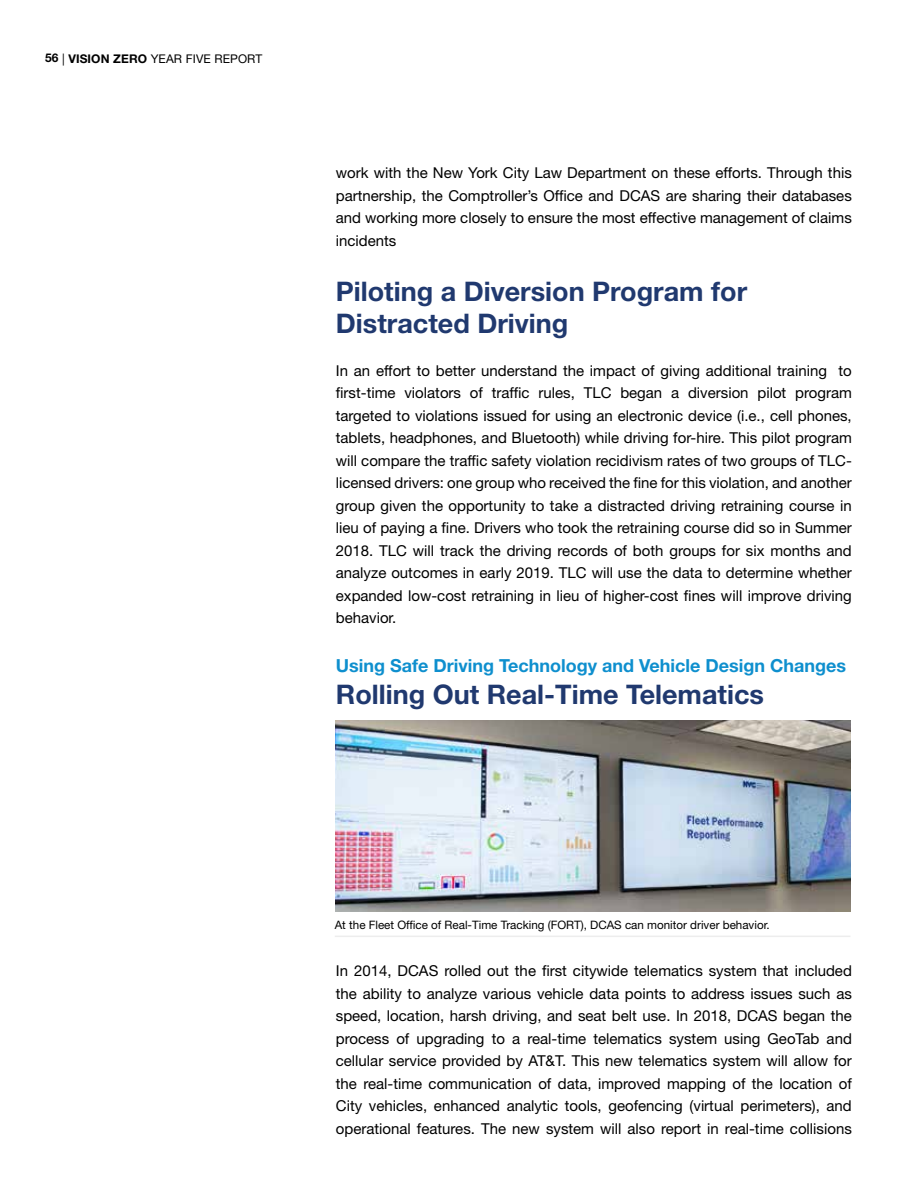
<style>
.page{position:relative;width:918px;height:1188px;background:#fff}
.page>*{position:absolute;margin:0;border:0;box-sizing:border-box;transform-origin:0 0}
.t1{font:700 27px/32.4px "Helvetica Neue LT Std";color:#20396f}
.t2{font:700 18px "Helvetica Neue LT Std";color:#0e8fce}
.t3{font:15px/22.5px "Helvetica Neue LT Std";color:#000;text-align:justify}
.t4{font:12px "Helvetica Neue LT Std";letter-spacing:.01em;color:#000}
.t5{font:11.7px "Helvetica Neue LT Std";color:#000}
.s1{font-weight:700}
</style>
<div class="page">
<img style="left:335px;top:720px;width:515px;height:191px">
<hr style="left:335px;top:936px;width:515px;height:1px;background:#ededed">
<p class="t4" style="left:45px;top:51px;width:219px"><span class="s1">56</span> | <span class="s1">VISION ZERO</span> YEAR FIVE REPORT</p>
<p class="t3" style="left:336px;top:161px;width:518px">work with the New York City Law Department on these efforts. Through this partnership, the Comptroller’s Office and DCAS are sharing their databases and working more closely to ensure the most effective management of claims incidents</p>
<h1 class="t1" style="left:336px;top:274px;width:413px">Piloting a Diversion Program for<br>Distracted Driving</h1>
<p class="t3" style="left:336px;top:359px;width:518px">In an effort to better understand the impact of giving additional training to first-time violators of traffic rules, TLC began a diversion pilot program targeted to violations issued for using an electronic device (i.e., cell phones, tablets, headphones, and Bluetooth) while driving for-hire. This pilot program will compare the traffic safety violation recidivism rates of two groups of TLC&shy;licensed drivers: one group who received the fine for this violation, and another group given the opportunity to take a distracted driving retraining course in lieu of paying a fine. Drivers who took the retraining course did so in Summer 2018. TLC will track the driving records of both groups for six months and analyze outcomes in early 2019. TLC will use the data to determine whether expanded low-cost retraining in lieu of higher-cost fines will improve driving behavior.</p>
<p class="t2" style="left:336px;top:654px;width:512px">Using Safe Driving Technology and Vehicle Design Changes</p>
<h1 class="t1" style="left:336px;top:678px;width:430px">Rolling Out Real-Time Telematics</h1>
<p class="t5" style="left:335px;top:917px;width:436px">At the Fleet Office of Real-Time Tracking (FORT), DCAS can monitor driver behavior.</p>
<p class="t3" style="left:336px;top:960px;width:518px">In 2014, DCAS rolled out the first citywide telematics system that included the ability to analyze various vehicle data points to address issues such as speed, location, harsh driving, and seat belt use. In 2018, DCAS began the process of upgrading to a real-time telematics system using GeoTab and cellular service provided by AT&amp;T. This new telematics system will allow for the real-time communication of data, improved mapping of the location of City vehicles, enhanced analytic tools, geofencing (virtual perimeters), and operational features. The new system will also report in real-time collisions</p>
</div>
